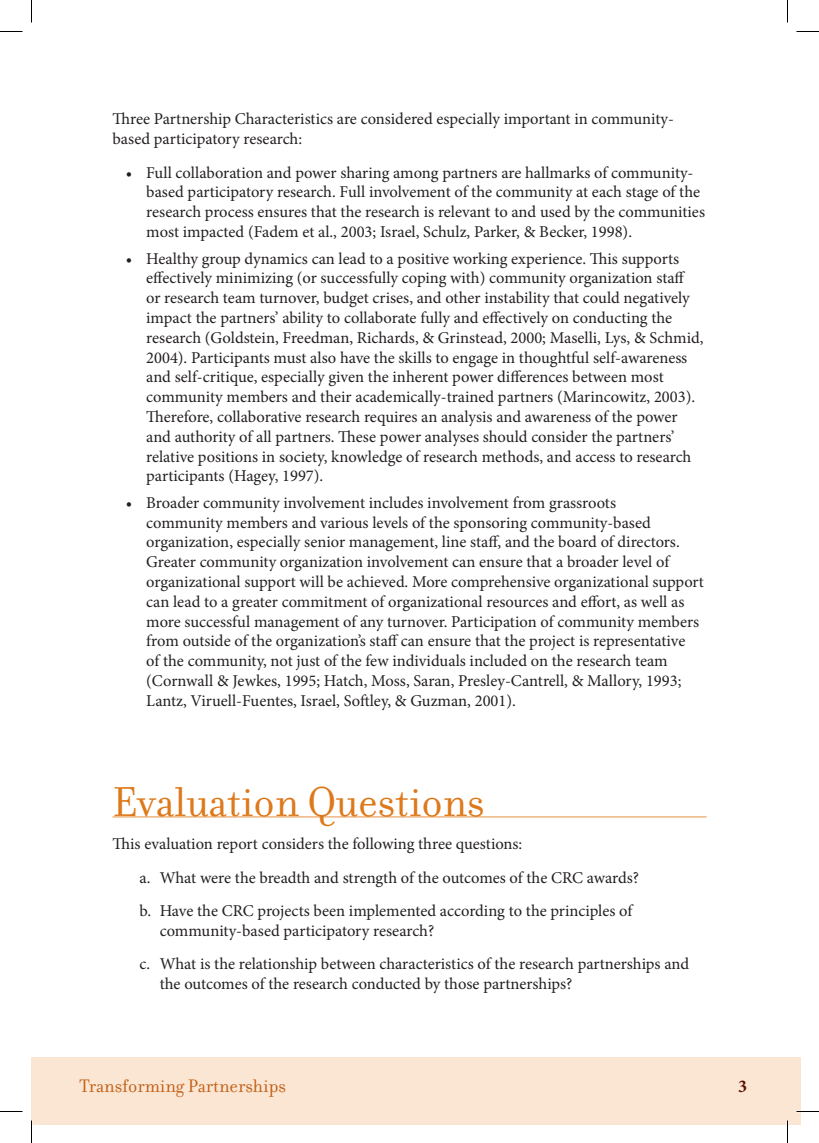
<style>
.page{position:relative;width:819px;height:1143px;background:#fff}
.page>*{position:absolute;margin:0;border:0;box-sizing:border-box;transform-origin:0 0}
.t1{font:45px "Filosofia";color:#de791b}
.t2{font:19.5px "Filosofia";color:#c26016}
.t3{font:700 18px "Minion Pro";color:#5a1000}
.t4{font:16.5px/19.8px "Minion Pro";color:#231f20}
</style>
<div class="page">
<div style="left:32px;top:1058px;width:769px;height:67px;background:#fae6d3"></div>
<hr style="left:112px;top:816px;width:594px;height:2px;background:#efb580">
<svg style="left:0;top:31px;width:22px;height:1px"></svg>
<svg style="left:796px;top:31px;width:23px;height:1px"></svg>
<svg style="left:0;top:1111px;width:22px;height:1px"></svg>
<svg style="left:796px;top:1111px;width:23px;height:1px"></svg>
<svg style="left:31px;top:0;width:1px;height:22px"></svg>
<svg style="left:31px;top:1120px;width:1px;height:23px"></svg>
<svg style="left:787px;top:0;width:1px;height:22px"></svg>
<svg style="left:787px;top:1120px;width:1px;height:23px"></svg>
<p class="t4" style="left:112px;top:109px;width:563px">Three Partnership Characteristics are considered especially important in community&shy;based participatory research:</p>
<p class="t4" style="left:146px;top:163px;width:560px;text-indent:-20px">• Full collaboration and power sharing among partners are hallmarks of community&shy;based participatory research. Full involvement of the community at each stage of the research process ensures that the research is relevant to and used by the communities most impacted (Fadem et al., 2003; Israel, Schulz, Parker, &amp; Becker, 1998).</p>
<p class="t4" style="left:146px;top:248px;width:559px;text-indent:-20px">• Healthy group dynamics can lead to a positive working experience. This supports effectively minimizing (or successfully coping with) community organization staff or research team turnover, budget crises, and other instability that could negatively impact the partners’ ability to collaborate fully and effectively on conducting the research (Goldstein, Freedman, Richards, &amp; Grinstead, 2000; Maselli, Lys, &amp; Schmid, 2004). Participants must also have the skills to engage in thoughtful self-awareness and self-critique, especially given the inherent power differences between most community members and their academically-trained partners (Marincowitz, 2003).<br>Therefore, collaborative research requires an analysis and awareness of the power and authority of all partners. These power analyses should consider the partners’ relative positions in society, knowledge of research methods, and access to research participants (Hagey, 1997).</p>
<p class="t4" style="left:146px;top:493px;width:559px;text-indent:-20px">• Broader community involvement includes involvement from grassroots<br>community members and various levels of the sponsoring community-based organization, especially senior management, line staff, and the board of directors.<br>Greater community organization involvement can ensure that a broader level of organizational support will be achieved. More comprehensive organizational support can lead to a greater commitment of organizational resources and effort, as well as more successful management of any turnover. Participation of community members from outside of the organization’s staff can ensure that the project is representative<br>of the community, not just of the few individuals included on the research team (Cornwall &amp; Jewkes, 1995; Hatch, Moss, Saran, Presley-Cantrell, &amp; Mallory, 1993; Lantz, Viruell-Fuentes, Israel, Softley, &amp; Guzman, 2001).</p>
<h1 class="t1" style="left:112px;top:777px;width:374px">Evaluation Questions</h1>
<p class="t4" style="left:139px;top:828px;width:501px;line-height:33.3px;text-indent:-27px">This evaluation report considers the following three questions:<br>a. What were the breadth and strength of the outcomes of the CRC awards? b. Have the CRC projects been implemented according to the principles of</p>
<p class="t4" style="left:139px;top:914px;width:551px;line-height:33.3px;text-indent:20px">community-based participatory research?<br>c. What is the relationship between characteristics of the research partnerships and</p>
<p class="t4" style="left:160px;top:974px;width:414px">the outcomes of the research conducted by those partnerships?</p>
<p class="t2" style="left:80px;top:1075px;width:208px">Transforming Partnerships</p>
<p class="t3" style="left:738px;top:1073px;width:10px">3</p>
</div>
